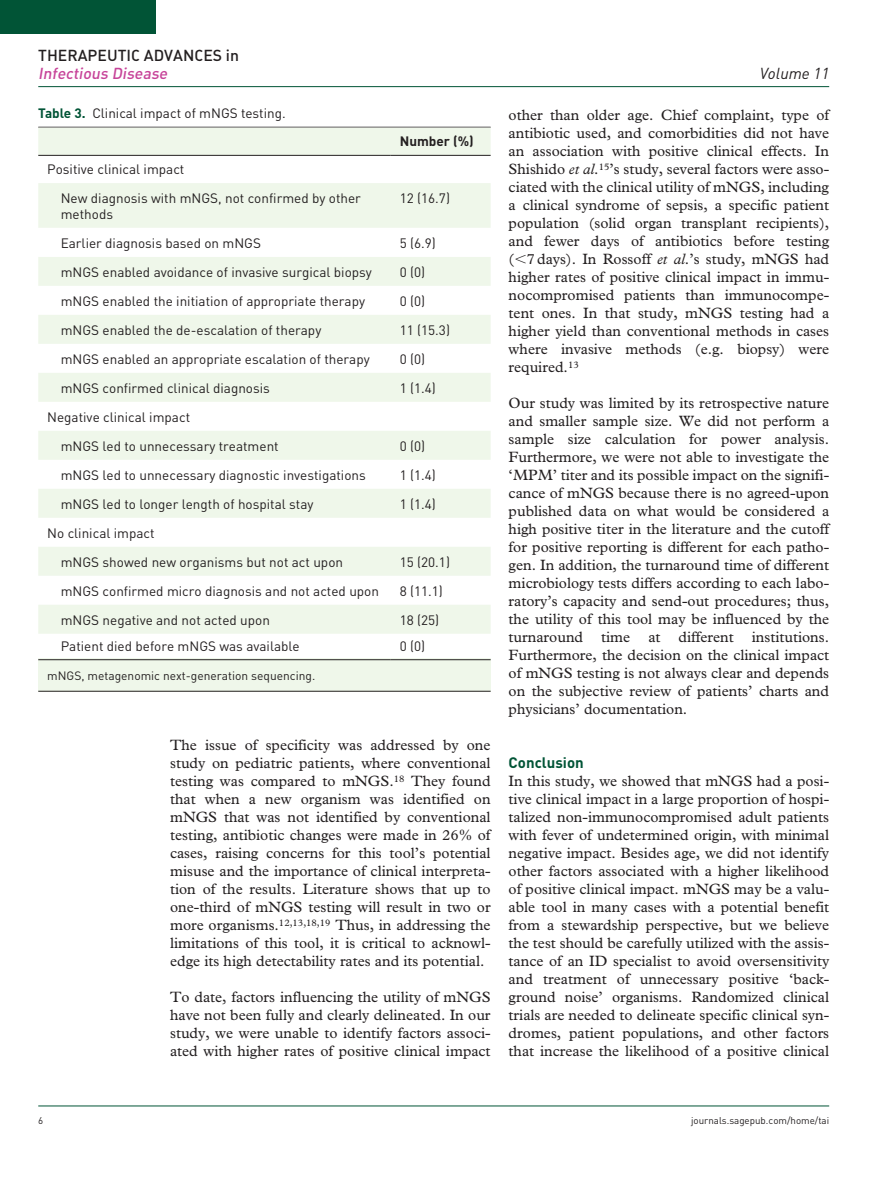
<style>
.page{position:relative;width:893px;height:1191px;background:#fff}
.page>*{position:absolute;margin:0;border:0;box-sizing:border-box;transform-origin:0 0}
.t1{font:15.75px "DIN Medium Alternate";color:#231f20}
.t2{font:italic 15.75px "DIN Medium Alternate";color:#c74499}
.t3{font:italic 15.75px "DIN";color:#231f20}
.t4{font:15px/18px "Plantin Std";color:#231f20;text-align:justify}
.t5{font:700 15px "DIN";color:#015436}
.t6{font:13.5px/29px "DIN";color:#231f20}
.t7{font:700 13.5px "DIN";color:#231f20}
.t8{font:12px "DIN";color:#231f20}
.t9{font:9.75px "DIN";color:#231f20}
.s1{font-weight:700;color:#015436}
.s2{font-style:italic}
</style>
<div class="page">
<hr style="left:38px;top:86px;width:791px;height:1px;background:#015436">
<hr style="left:38px;top:1105px;width:791px;height:1px;background:#015436">
<div style="left:0;top:0;width:155px;height:34px;background:#015436"></div>
<div style="left:38px;top:658px;width:453px;height:34px;background:#eff7ea"></div>
<hr style="left:38px;top:127px;width:453px;height:1px;background:#231f20">
<hr style="left:38px;top:691px;width:453px;height:1px;background:#231f20">
<svg style="left:38px;top:128px;width:453px;height:506px;fill:#eff7ea"></svg>
<svg style="left:38px;top:228px;width:453px;height:29px"></svg>
<hr style="left:38px;top:659px;width:353px;height:1px;background:#231f20">
<hr style="left:391px;top:659px;width:100px;height:1px;background:#231f20">
<hr style="left:38px;top:155px;width:353px;height:1px;background:#231f20">
<hr style="left:391px;top:155px;width:100px;height:1px;background:#231f20">
<p class="t1" style="left:38px;top:45px;width:202px">THERAPEUTIC ADVANCES IN</p>
<p class="t2" style="left:38px;top:63px;width:134px">I nfectious Disease</p>
<p class="t6" style="left:38px;top:98px;width:249px"><span class="s1">Table 3.</span> Clinical impact of mNGS testing.</p>
<p class="t6" style="left:61px;top:154px;width:302px;text-indent:-14px">Positive clinical impact<br>New diagnosis with mNGS, not confirmed by other</p>
<p class="t6" style="left:61px;top:199px;width:54px">methods</p>
<p class="t7" style="left:400px;top:133px;width:75px">Number (%)</p>
<p class="t6" style="left:400px;top:183px;width:52px">12 (16.7)</p>
<p class="t6" style="left:61px;top:228px;width:202px">Earlier diagnosis based on mNGS</p>
<p class="t6" style="left:400px;top:228px;width:38px">5 (6.9)</p>
<p class="t6" style="left:61px;top:257px;width:313px">mNGS enabled avoidance of invasive surgical biopsy</p>
<p class="t6" style="left:400px;top:257px;width:27px">0 (0)</p>
<p class="t6" style="left:61px;top:286px;width:306px">mNGS enabled the initiation of appropriate therapy</p>
<p class="t6" style="left:400px;top:286px;width:27px">0 (0)</p>
<p class="t6" style="left:61px;top:315px;width:262px">mNGS enabled the de-escalation of therapy</p>
<p class="t6" style="left:400px;top:315px;width:52px">11 (15.3)</p>
<p class="t6" style="left:61px;top:344px;width:311px">mNGS enabled an appropriate escalation of therapy</p>
<p class="t6" style="left:400px;top:344px;width:27px">0 (0)</p>
<p class="t6" style="left:61px;top:373px;width:211px">mNGS confirmed clinical diagnosis</p>
<p class="t6" style="left:400px;top:373px;width:38px">1 (1.4)</p>
<p class="t6" style="left:61px;top:402px;width:219px;text-indent:-14px">Negative clinical impact<br>mNGS led to unnecessary treatment</p>
<p class="t6" style="left:400px;top:431px;width:27px">0 (0)</p>
<p class="t6" style="left:61px;top:460px;width:307px">mNGS led to unnecessary diagnostic investigations</p>
<p class="t6" style="left:400px;top:460px;width:38px">1 (1.4)</p>
<p class="t6" style="left:61px;top:489px;width:254px">mNGS led to longer length of hospital stay</p>
<p class="t6" style="left:400px;top:489px;width:38px">1 (1.4)</p>
<p class="t6" style="left:61px;top:518px;width:284px;text-indent:-14px">No clinical impact<br>mNGS showed new organisms but not act upon</p>
<p class="t6" style="left:400px;top:547px;width:52px">15 (20.1)</p>
<p class="t6" style="left:61px;top:576px;width:320px">mNGS confirmed micro diagnosis and not acted upon</p>
<p class="t6" style="left:400px;top:576px;width:45px">8 (11.1)</p>
<p class="t6" style="left:61px;top:605px;width:211px">mNGS negative and not acted upon</p>
<p class="t6" style="left:400px;top:605px;width:41px">18 (25)</p>
<p class="t6" style="left:61px;top:631px;width:240px">Patient died before mNGS was available</p>
<p class="t6" style="left:400px;top:631px;width:27px">0 (0)</p>
<p class="t8" style="left:47px;top:668px;width:270px">mNGS, metagenomic next-generation sequencing.</p>
<p class="t4" style="left:170px;top:736px;width:322px">The issue of specificity was addressed by one study on pediatric patients, where conventional testing was compared to mNGS.<sup>18</sup> They found that when a new organism was identified on mNGS that was not identified by conventional testing, antibiotic changes were made in 26% of cases, raising concerns for this tool’s potential misuse and the importance of clinical interpreta&shy;tion of the results. Literature shows that up to one-third of mNGS testing will result in two or more organisms.<sup>12,13,18,19</sup> Thus, in addressing the limitations of this tool, it is critical to acknowl&shy;edge its high detectability rates and its potential.</p>
<p class="t4" style="left:170px;top:988px;width:322px">To date, factors influencing the utility of mNGS have not been fully and clearly delineated. In our study, we were unable to identify factors associ&shy;ated with higher rates of positive clinical impact</p>
<p class="t3" style="left:760px;top:63px;width:71px">Volume 11</p>
<p class="t4" style="left:509px;top:106px;width:322px">other than older age. Chief complaint, type of antibiotic used, and comorbidities did not have an association with positive clinical effects. In Shishido <span class="s2">et al</span>.<sup>15</sup>’s study, several factors were asso&shy;ciated with the clinical utility of mNGS, including a clinical syndrome of sepsis, a specific patient population (solid organ transplant recipients), and fewer days of antibiotics before testing ( 7days). In Rossoff <span class="s2">et al</span>.’s study, mNGS had higher rates of positive clinical impact in immu&shy;nocompromised patients than immunocompe&shy;tent ones. In that study, mNGS testing had a higher yield than conventional methods in cases where invasive methods (e.g. biopsy) were required.<sup>13</sup></p>
<p class="t4" style="left:509px;top:394px;width:322px">Our study was limited by its retrospective nature and smaller sample size. We did not perform a sample size calculation for power analysis.<br>Furthermore, we were not able to investigate the ‘MPM’ titer and its possible impact on the signifi&shy;cance of mNGS because there is no agreed-upon published data on what would be considered a high positive titer in the literature and the cutoff for positive reporting is different for each patho&shy;gen. In addition, the turnaround time of different microbiology tests differs according to each labo&shy;ratory’s capacity and send-out procedures; thus, the utility of this tool may be influenced by the turnaround time at different institutions.<br>Furthermore, the decision on the clinical impact of mNGS testing is not always clear and depends on the subjective review of patients’ charts and physicians’ documentation.</p>
<p class="t5" style="left:509px;top:753px;width:77px">Conclusion</p>
<p class="t4" style="left:509px;top:772px;width:322px">In this study, we showed that mNGS had a posi&shy;tive clinical impact in a large proportion of hospi&shy;talized non-immunocompromised adult patients with fever of undetermined origin, with minimal negative impact. Besides age, we did not identify other factors associated with a higher likelihood of positive clinical impact. mNGS may be a valu&shy;able tool in many cases with a potential benefit from a stewardship perspective, but we believe the test should be carefully utilized with the assis&shy;tance of an ID specialist to avoid oversensitivity and treatment of unnecessary positive ‘back&shy;ground noise’ organisms. Randomized clinical trials are needed to delineate specific clinical syn&shy;dromes, patient populations, and other factors that increase the likelihood of a positive clinical</p>
<p class="t9" style="left:38px;top:1114px;width:7px">6</p>
<p class="t9" style="left:691px;top:1114px;width:140px">journals.sagepub.com/home/tai</p>
</div>
